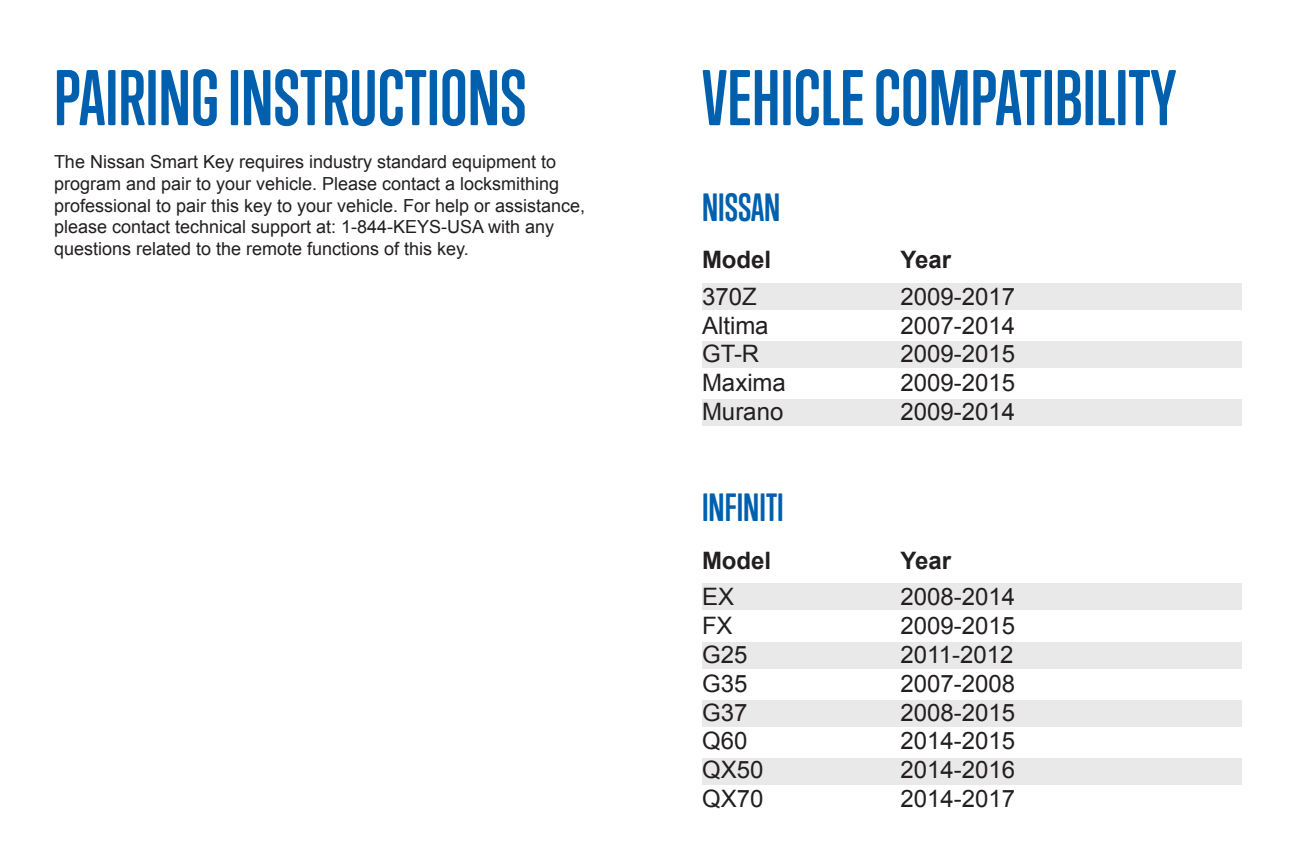
<style>
.page{position:relative;width:1296px;height:864px;background:#fff}
.page>*{position:absolute;margin:0;border:0;box-sizing:border-box;transform-origin:0 0}
.t1{font:700 72px "Trump Soft Pro";color:#0160ae}
.t2{font:700 36px "Trump Soft Pro";color:#0160ae}
.t3{font:24px "Arial";color:#231f20}
.t4{font:700 24px "Arial";color:#231f20}
.t5{font:18px/21.6px "Arial";color:#231f20}
</style>
<div class="page">
<div style="left:702px;top:283px;width:540px;height:26px;background:#e9e9e9"></div>
<div style="left:702px;top:584px;width:540px;height:26px;background:#e9e9e9"></div>
<div style="left:702px;top:700px;width:540px;height:26px;background:#e9e9e9"></div>
<div style="left:702px;top:341px;width:540px;height:27px;background:#e9e9e9"></div>
<div style="left:702px;top:400px;width:540px;height:26px;background:#e9e9e9"></div>
<div style="left:702px;top:642px;width:540px;height:26px;background:#e9e9e9"></div>
<div style="left:702px;top:758px;width:540px;height:27px;background:#e9e9e9"></div>
<p class="t1" style="left:54px;top:54px;width:474px">PAIRING INSTRUCTIONS</p>
<p class="t5" style="left:54px;top:151px;width:533px">The Nissan Smart Key requires industry standard equipment to program and pair to your vehicle. Please contact a locksmithing professional to pair this key to your vehicle. For help or assistance, please contact technical support at: 1-844-KEYS-USA with any questions related to the remote functions of this key.</p>
<p class="t1" style="left:702px;top:54px;width:476px">VEHICLE COMPATIBILITY</p>
<p class="t2" style="left:702px;top:185px;width:80px">NISSAN</p>
<p class="t4" style="left:702px;top:244px;width:71px">Model</p>
<p class="t3" style="left:702px;top:281px;width:56px">370Z</p>
<p class="t3" style="left:702px;top:309px;width:68px">Altima</p>
<p class="t3" style="left:702px;top:338px;width:59px">GT-R</p>
<p class="t3" style="left:702px;top:367px;width:85px">Maxima</p>
<p class="t3" style="left:702px;top:396px;width:83px">Murano</p>
<p class="t2" style="left:702px;top:486px;width:83px">INFINITI</p>
<p class="t4" style="left:702px;top:545px;width:71px">Model</p>
<p class="t3" style="left:702px;top:581px;width:34px">EX</p>
<p class="t3" style="left:702px;top:610px;width:32px">FX</p>
<p class="t3" style="left:702px;top:639px;width:47px">G25</p>
<p class="t3" style="left:702px;top:668px;width:47px">G35</p>
<p class="t3" style="left:702px;top:696px;width:47px">G37</p>
<p class="t3" style="left:702px;top:725px;width:47px">Q60</p>
<p class="t3" style="left:702px;top:754px;width:63px">QX50</p>
<p class="t3" style="left:702px;top:783px;width:63px">QX70</p>
<p class="t4" style="left:900px;top:244px;width:52px">Year</p>
<p class="t3" style="left:900px;top:281px;width:116px">2009-2017</p>
<p class="t3" style="left:900px;top:309px;width:116px">2007-2014</p>
<p class="t3" style="left:900px;top:338px;width:116px">2009-2015</p>
<p class="t3" style="left:900px;top:367px;width:116px">2009-2015</p>
<p class="t3" style="left:900px;top:396px;width:116px">2009-2014</p>
<p class="t4" style="left:900px;top:545px;width:52px">Year</p>
<p class="t3" style="left:900px;top:581px;width:116px">2008-2014</p>
<p class="t3" style="left:900px;top:610px;width:116px">2009-2015</p>
<p class="t3" style="left:900px;top:639px;width:114px">2011-2012</p>
<p class="t3" style="left:900px;top:668px;width:116px">2007-2008</p>
<p class="t3" style="left:900px;top:696px;width:116px">2008-2015</p>
<p class="t3" style="left:900px;top:725px;width:116px">2014-2015</p>
<p class="t3" style="left:900px;top:754px;width:116px">2014-2016</p>
<p class="t3" style="left:900px;top:783px;width:116px">2014-2017</p>
</div>
